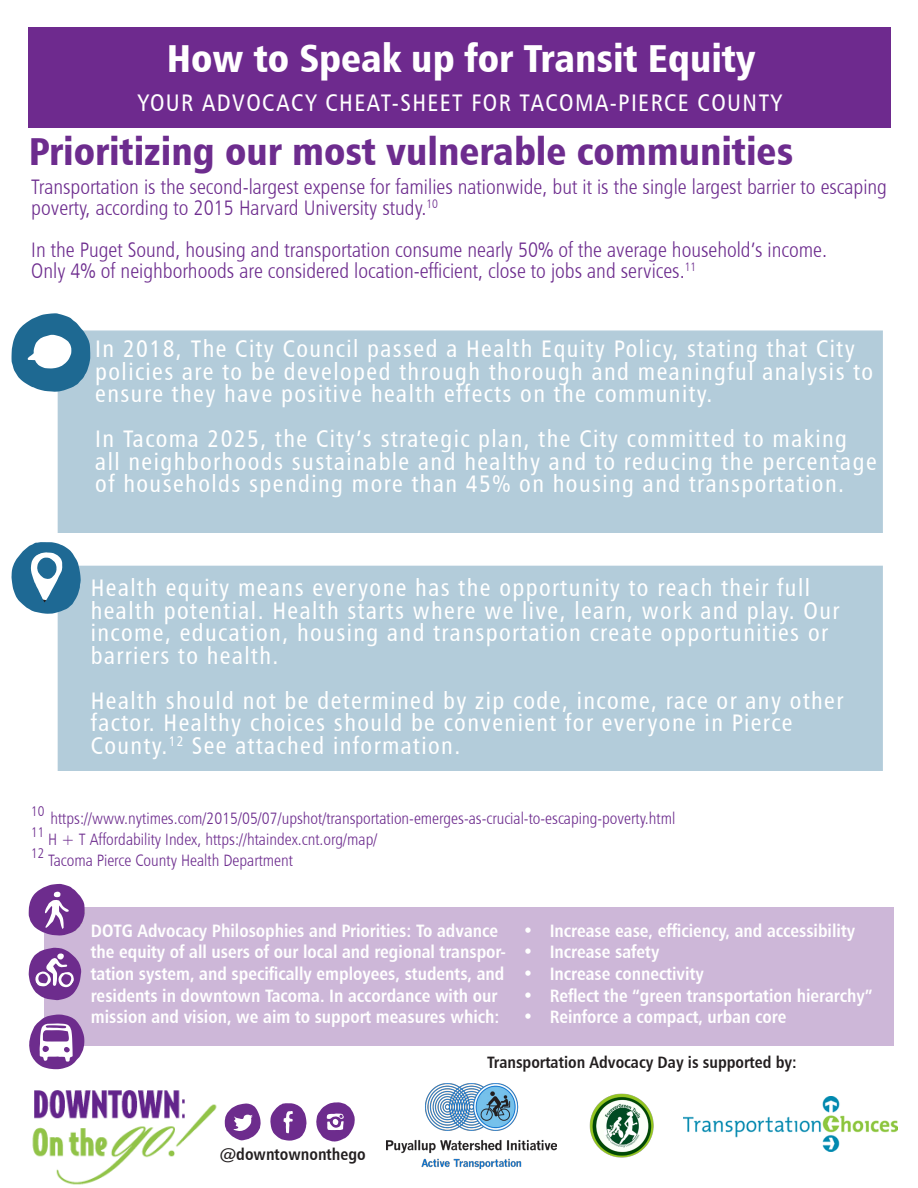
<style>
.page{position:relative;width:918px;height:1188px;background:#fff}
.page>*{position:absolute;margin:0;border:0;box-sizing:border-box;transform-origin:0 0}
.t1{font:39px "Humanist 777 BT Black Condensed B";color:#6d2c8e}
.t2{font:39px "Humanist 777 BT Black Condensed B";color:#fff}
.subhead{font:24px/22.5px "Humanist 777 BT Roman Condensed B";letter-spacing:.06em;color:#fff}
.t3{font:21px/21px "Humanist 777 BT Light Condensed B";color:#6d2c8e}
.t4{font:18px/21.6px "Humanist 777 BT Bold Condensed B";color:#fff}
.t5{font:16.5px "Humanist 777 BT Light Condensed B";color:#6d2c8e}
.t6{font:16.5px "Humanist 777 BT Bold Condensed B";color:#231f20}
.t7{font:13.95px "Humanist 777 BT Light Condensed B";color:#6d2c8e}
</style>
<div class="page">
<div style="left:29px;top:27px;width:862px;height:100px;background:#6e2a8e"></div>
<img style="left:32px;top:1090px;width:185px;height:95px">
<svg style="left:270px;top:1103px;width:37px;height:38px"></svg>
<svg style="left:225px;top:1104px;width:36px;height:36px"></svg>
<svg style="left:316px;top:1102px;width:39px;height:40px"></svg>
<div style="left:44px;top:908px;width:850px;height:138px;background:#cdb7d8"></div>
<svg style="left:29px;top:884px;width:57px;height:52px"></svg>
<svg style="left:29px;top:948px;width:52px;height:52px"></svg>
<svg style="left:29px;top:1015px;width:55px;height:54px"></svg>
<img style="left:386px;top:1083px;width:171px;height:86px">
<img style="left:684px;top:1096px;width:213px;height:56px">
<img style="left:589px;top:1093px;width:65px;height:65px">
<div style="left:58px;top:330px;width:825px;height:203px;background:#b3ccda"></div>
<svg style="left:11px;top:313px;width:79px;height:79px"></svg>
<div style="left:58px;top:566px;width:825px;height:205px;background:#b3ccda"></div>
<svg style="left:11px;top:542px;width:70px;height:72px"></svg>
<p class="t2" style="left:167px;top:33px;width:590px">How to Speak up for Transit Equity</p>
<p class="subhead" style="left:138px;top:91px;width:646px">YOUR ADVOCACY CHEAT-SHEET FOR TACOMA-PIERCE COUNTY</p>
<p class="t1" style="left:29px;top:126px;width:766px">Prioritizing our most vulnerable communities</p>
<p class="t3" style="left:31px;top:176px;width:857px">Transportation is the second-largest expense for families nationwide, but it is the single largest barrier to escaping poverty, according to 2015 Harvard University study.<sup>10</sup></p>
<p class="t3" style="left:31px;top:239px;width:797px">In the Puget Sound, housing and transportation consume nearly 50% of the average household’s income.</p>
<p class="t3" style="left:31px;top:260px;width:667px">Only 4% of neighborhoods are considered location-efficient, close to jobs and services.<sup>11</sup></p>
<p class="subhead" style="left:95px;top:337px;width:780px">In 2018, The City Council passed a Health Equity Policy, stating that City policies are to be developed through thorough and meaningful analysis to ensure they have positive health effects on the community.</p>
<p class="subhead" style="left:95px;top:427px;width:783px">In Tacoma 2025, the City’s strategic plan, the City committed to making all neighborhoods sustainable and healthy and to reducing the percentage of households spending more than 45% on housing and transportation.</p>
<p class="subhead" style="left:91px;top:576px;width:750px">Health equity means everyone has the opportunity to reach their full health potential. Health starts where we live, learn, work and play. Our income, education, housing and transportation create opportunities or barriers to health.</p>
<p class="subhead" style="left:91px;top:689px;width:754px">Health should not be determined by zip code, income, race or any other factor. Healthy choices should be convenient for everyone in Pierce<br>County.<sup>12</sup> See attached information.</p>
<p class="t7" style="left:31px;top:803px;width:15px">10</p>
<p class="t5" style="left:50px;top:809px;width:626px">https://www.nytimes.com/2015/05/07/upshot/transportation-emerges-as-crucial-to-escaping-poverty.html</p>
<p class="t7" style="left:31px;top:824px;width:15px">11</p>
<p class="t5" style="left:48px;top:830px;width:331px">H + T Affordability Index, https://htaindex.cnt.org/map/</p>
<p class="t7" style="left:31px;top:845px;width:15px">12</p>
<p class="t5" style="left:48px;top:851px;width:246px">Tacoma Pierce County Health Department</p>
<p class="t4" style="left:91px;top:919px;width:417px">DOTG Advocacy Philosophies and Priorities: To advance the equity of all users of our local and regional transpor&shy;tation system, and specifically employees, students, and residents in downtown Tacoma. In accordance with our mission and vision, we aim to support measures which:</p>
<p class="t4" style="left:523px;top:919px;width:334px">• Increase ease, efficiency, and accessibility</p>
<p class="t4" style="left:523px;top:941px;width:138px">• Increase safety</p>
<p class="t4" style="left:523px;top:962px;width:183px">• Increase connectivity</p>
<p class="t4" style="left:523px;top:984px;width:351px">• Reflect the “green transportation hierarchy”</p>
<p class="t4" style="left:523px;top:1006px;width:265px">• Reinforce a compact, urban core</p>
<p class="t6" style="left:487px;top:1052px;width:311px">Transportation Advocacy Day is supported by:</p>
<p class="t6" style="left:220px;top:1144px;width:147px">@downtownonthego</p>
</div>
